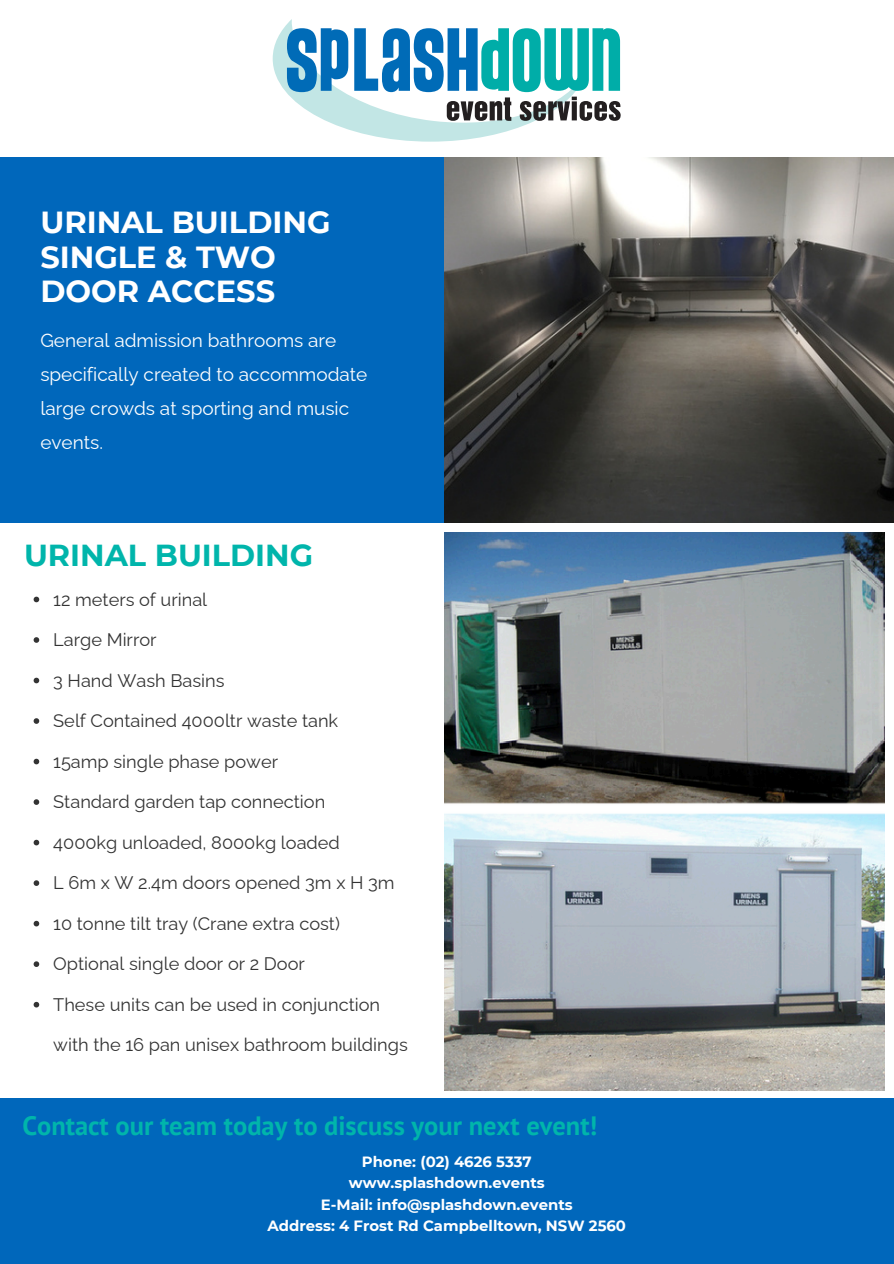
<style>
.page{position:relative;width:894px;height:1264px;background:#fff}
.page>*{position:absolute;margin:0;border:0;box-sizing:border-box;transform-origin:0 0}
.t1{font:700 30.45px/34.8px "Montserrat";color:#fff}
.t2{font:700 30.3px "Montserrat";color:#00b5ab}
.t3{font:700 26.4px "PT Sans";color:#00b5ab}
.t4{font:19.05px/33.8px "Raleway";color:#fff}
.t5{font:18.15px "Raleway";color:#000}
.t6{font:700 14.85px/21.5px "Montserrat";color:#fff;text-align:center}
</style>
<div class="page">
<div style="left:0;top:158px;width:445px;height:364px;background:#0067bb"></div>
<div style="left:0;top:1098px;width:893px;height:165px;background:#0067bb"></div>
<img style="left:445px;top:533px;width:439px;height:557px">
<img style="left:445px;top:157px;width:448px;height:365px">
<svg style="left:34px;top:596px;width:5px;height:6px"></svg>
<svg style="left:34px;top:637px;width:5px;height:5px"></svg>
<svg style="left:34px;top:677px;width:5px;height:6px"></svg>
<svg style="left:34px;top:718px;width:5px;height:5px"></svg>
<svg style="left:34px;top:758px;width:5px;height:6px"></svg>
<svg style="left:34px;top:799px;width:5px;height:5px"></svg>
<svg style="left:34px;top:839px;width:5px;height:6px"></svg>
<svg style="left:34px;top:880px;width:5px;height:5px"></svg>
<svg style="left:34px;top:920px;width:5px;height:6px"></svg>
<svg style="left:34px;top:961px;width:5px;height:5px"></svg>
<svg style="left:34px;top:1001px;width:5px;height:6px"></svg>
<svg style="left:272px;top:19px;width:348px;height:123px"></svg>
<h1 class="t1" style="left:40px;top:204px;width:291px">URINAL BUILDING<br>SINGLE &amp; TWO<br>DOOR ACCESS</h1>
<p class="t4" style="left:40px;top:324px;width:328px">General admission bathrooms are specifically created to accommodate large crowds at sporting and music events.</p>
<h3 class="t2" style="left:24px;top:536px;width:290px">URINAL BUILDING</h3>
<p class="t5" style="left:53px;top:588px;width:155px">12 meters of urinal</p>
<p class="t5" style="left:53px;top:629px;width:105px">Large Mirror</p>
<p class="t5" style="left:53px;top:669px;width:173px">3 Hand Wash Basins</p>
<p class="t5" style="left:53px;top:710px;width:286px">Self Contained 4000ltr waste tank</p>
<p class="t5" style="left:53px;top:750px;width:226px">15amp single phase power</p>
<p class="t5" style="left:53px;top:791px;width:273px">Standard garden tap connection</p>
<p class="t5" style="left:53px;top:831px;width:288px">4000kg unloaded, 8000kg loaded</p>
<p class="t5" style="left:53px;top:872px;width:343px">L 6m x W 2.4m doors opened 3m x H 3m</p>
<p class="t5" style="left:53px;top:912px;width:288px">10 tonne tilt tray (Crane extra cost)</p>
<p class="t5" style="left:53px;top:953px;width:253px">Optional single door or 2 Door</p>
<p class="t5" style="left:53px;top:993px;width:328px">These units can be used in conjunction</p>
<p class="t5" style="left:53px;top:1034px;width:356px">with the 16 pan unisex bathroom buildings</p>
<p class="t3" style="left:22px;top:1108px;width:576px">Contact our team today to discuss your next event!</p>
<p class="t6" style="left:267px;top:1150px;width:360px">Phone: (02) 4626 5337 www.splashdown.events<br>E-Mail: info@splashdown.events<br>Address: 4 Frost Rd Campbelltown, NSW 2560</p>
</div>
